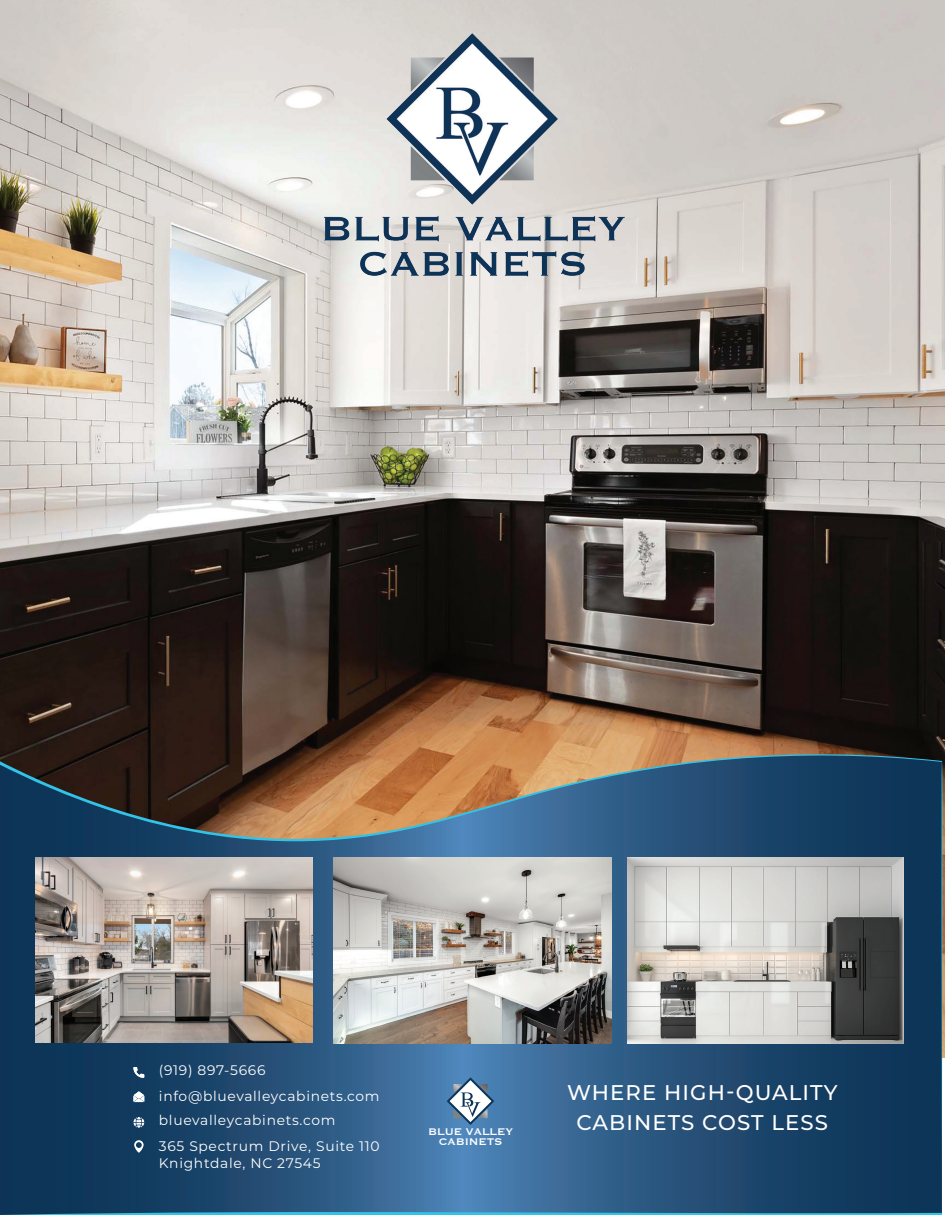
<style>
.page{position:relative;width:945px;height:1215px;background:#fff}
.page>*{position:absolute;margin:0;border:0;box-sizing:border-box;transform-origin:0 0}
.t1{font:500 21.3px "Montserrat";letter-spacing:.05em;color:#fff}
.t2{font:13.8px/17px "Montserrat";letter-spacing:.05em;color:#fff}
.t3{font:12.6px "Copperplate";letter-spacing:-.01em;color:#fff}
</style>
<div class="page">
<img style="left:0;top:0;width:945px;height:1058px">
<img style="left:321px;top:33px;width:303px;height:255px">
<svg style="left:0;top:746px;width:943px;height:469px;background:#33526e"></svg>
<img style="left:35px;top:858px;width:278px;height:185px">
<img style="left:333px;top:858px;width:278px;height:185px">
<svg style="left:133px;top:1067px;width:11px;height:11px"></svg>
<svg style="left:134px;top:1140px;width:10px;height:13px"></svg>
<svg style="left:133px;top:1091px;width:11px;height:11px"></svg>
<svg style="left:133px;top:1117px;width:11px;height:11px"></svg>
<svg style="left:447px;top:1077px;width:47px;height:48px"></svg>
<img style="left:627px;top:858px;width:277px;height:186px">
<p class="t2" style="left:159px;top:1057px;width:222px;line-height:25.3px">(919) 897-5666 info@bluevalleycabinets.com</p>
<p class="t2" style="left:159px;top:1111px;width:178px">bluevalleycabinets.com</p>
<p class="t2" style="left:159px;top:1137px;width:222px">365 Spectrum Drive, Suite 110<br>Knightdale, NC 27545</p>
<p class="t3" style="left:428px;top:1123px;width:86px">BLUE VALLEY</p>
<p class="t3" style="left:439px;top:1133px;width:65px">CABINETS</p>
<h1 class="t1" style="left:567px;top:1078px;width:272px">WHERE HIGH-QUALITY</h1>
<h1 class="t1" style="left:577px;top:1108px;width:253px">CABINETS COST LESS</h1>
</div>
